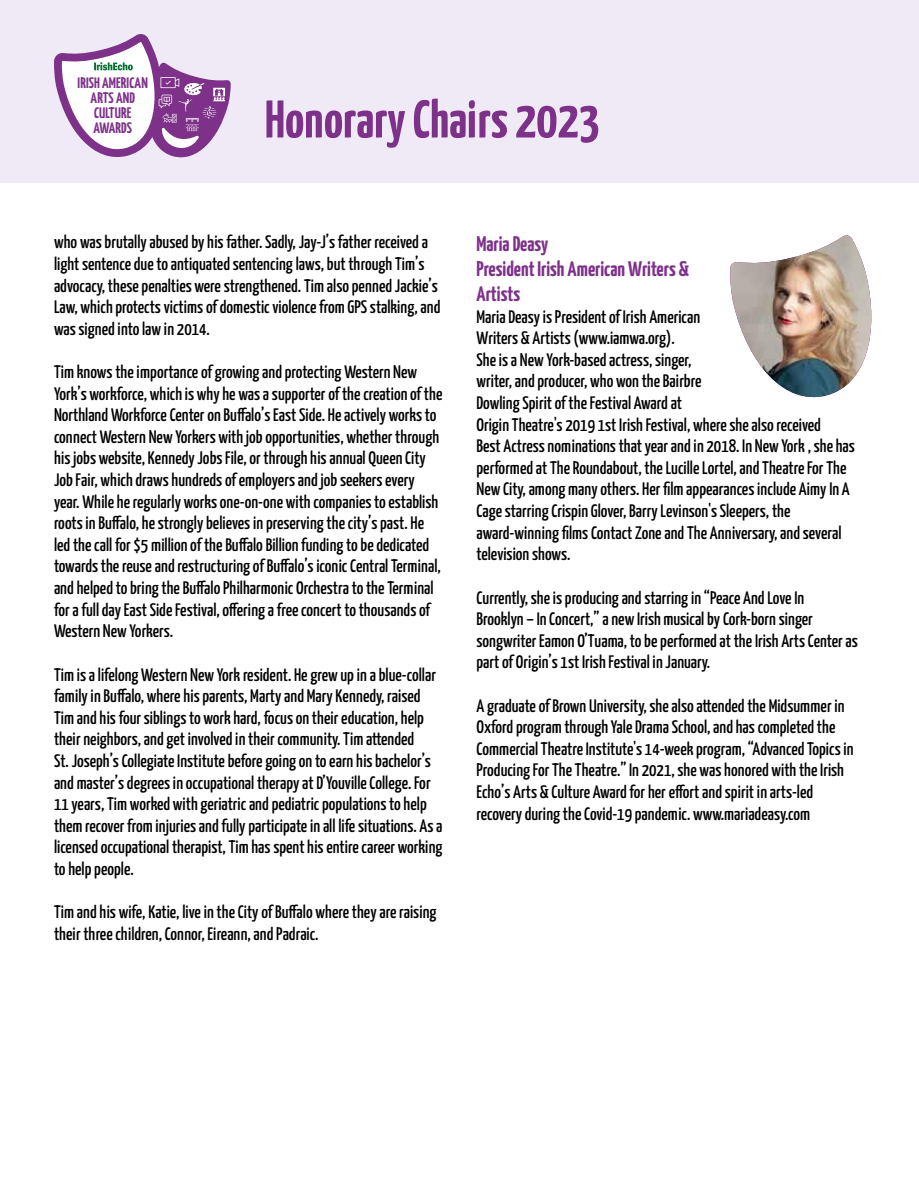
<style>
.page{position:relative;width:919px;height:1187px;background:#fff}
.page>*{position:absolute;margin:0;border:0;box-sizing:border-box;transform-origin:0 0}
.t1{font:200 52.95px "Yanone Kaffeesatz";color:#7d3189}
.t2{font:200 21px/25.2px "Yanone Kaffeesatz";color:#7d3189}
.t3{font:500 18px/21.6px "Yanone Kaffeesatz";color:#000}
.t4{font:200 15.15px/15.1px "Yanone Kaffeesatz";letter-spacing:.01em;color:#7d3189;text-align:center}
</style>
<div class="page">
<div style="left:0;top:0;width:918px;height:183px;background:#f0eaf6"></div>
<svg style="left:54px;top:34px;width:177px;height:124px"></svg>
<img style="left:730px;top:235px;width:141px;height:163px">
<p class="t4" style="left:78px;top:74px;width:72px">IRISH AMERICAN<br>ARTS AND<br>CULTURE<br>AWARDS</p>
<h1 class="t1" style="left:265px;top:81px;width:336px">Honorary Chairs 2023</h1>
<p class="t3" style="left:54px;top:230px;width:388px">who was brutally abused by his father. Sadly, Jay-J’s father received a light sentence due to antiquated sentencing laws, but through Tim’s advocacy, these penalties were strengthened. Tim also penned Jackie’s Law, which protects victims of domestic violence from GPS stalking, and was signed into law in 2014.</p>
<p class="t3" style="left:54px;top:359px;width:390px">Tim knows the importance of growing and protecting Western New York’s workforce, which is why he was a supporter of the creation of the Northland Workforce Center on Buffalo’s East Side. He actively works to connect Western New Yorkers with job opportunities, whether through his jobs website, Kennedy Jobs File, or through his annual Queen City Job Fair, which draws hundreds of employers and job seekers every year. While he regularly works one-on-one with companies to establish roots in Buffalo, he strongly believes in preserving the city’s past. He led the call for $5 million of the Buffalo Billion funding to be dedicated towards the reuse and restructuring of Buffalo’s iconic Central Terminal, and helped to bring the Buffalo Philharmonic Orchestra to the Terminal for a full day East Side Festival, offering a free concert to thousands of Western New Yorkers.</p>
<p class="t3" style="left:54px;top:662px;width:390px">Tim is a lifelong Western New York resident. He grew up in a blue-collar family in Buffalo, where his parents, Marty and Mary Kennedy, raised Tim and his four siblings to work hard, focus on their education, help their neighbors, and get involved in their community. Tim attended<br>St. Joseph’s Collegiate Institute before going on to earn his bachelor’s and master’s degrees in occupational therapy at D’Youville College. For 11 years, Tim worked with geriatric and pediatric populations to help them recover from injuries and fully participate in all life situations. As a licensed occupational therapist, Tim has spent his entire career working to help people.</p>
<p class="t3" style="left:54px;top:899px;width:384px">Tim and his wife, Katie, live in the City of Buffalo where they are raising their three children, Connor, Eireann, and Padraic.</p>
<p class="t2" style="left:476px;top:229px;width:214px">Maria Deasy<br>President Irish American Writers &amp;<br>Artists</p>
<p class="t3" style="left:476px;top:304px;width:380px">Maria Deasy is President of Irish American<br>Writers &amp; Artists (www.iamwa.org).<br>She is a New York-based actress, singer,<br>writer, and producer, who won the Bairbre<br>Dowling Spirit of the Festival Award at<br>Origin Theatre's 2019 1st Irish Festival, where she also received<br>Best Actress nominations that year and in 2018. In New York , she has performed at The Roundabout, the Lucille Lortel, and Theatre For The New City, among many others. Her film appearances include Aimy In A Cage starring Crispin Glover, Barry Levinson's Sleepers, the award-winning films Contact Zone and The Anniversary, and several television shows.</p>
<p class="t3" style="left:476px;top:585px;width:383px">Currently, she is producing and starring in “Peace And Love In<br>Brooklyn – In Concert,” a new Irish musical by Cork-born singer songwriter Eamon O’Tuama, to be performed at the Irish Arts Center as part of Origin’s 1st Irish Festival in January.</p>
<p class="t3" style="left:476px;top:693px;width:378px">A graduate of Brown University, she also attended the Midsummer in Oxford program through Yale Drama School, and has completed the Commercial Theatre Institute's 14-week program, “Advanced Topics in Producing For The Theatre.” In 2021, she was honored with the Irish Echo’s Arts &amp; Culture Award for her effort and spirit in arts-led recovery during the Covid-19 pandemic. www.mariadeasy.com</p>
</div>
